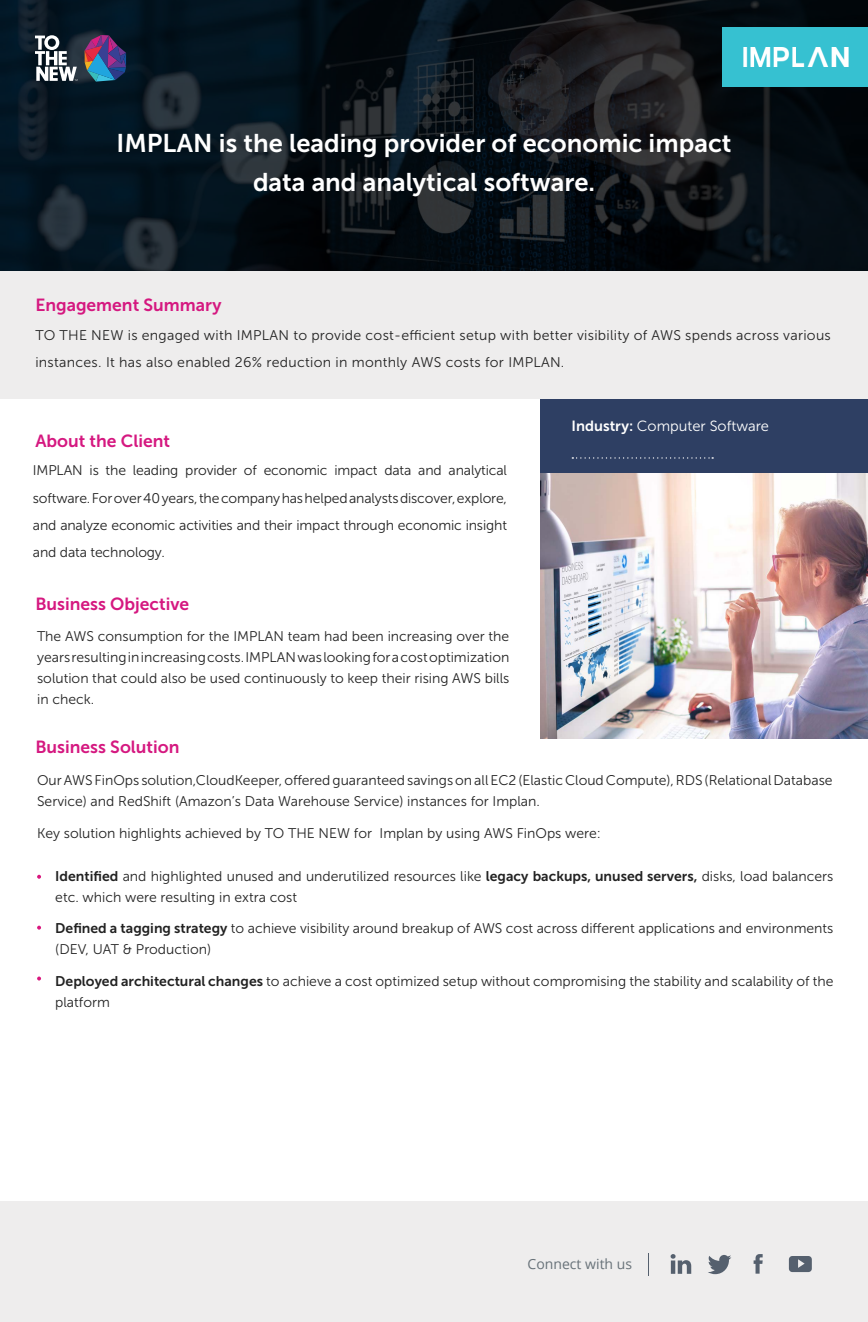
<style>
.page{position:relative;width:868px;height:1322px;background:#fff}
.page>*{position:absolute;margin:0;border:0;box-sizing:border-box;transform-origin:0 0}
.t1{font:25.55px/38.5px "Museo Sans 700";color:#fff;text-align:center}
.t2{font:17.5px "Museo Sans 700";color:#d51880}
.t3{font:14.7px "Museo Sans 300";color:#fff}
.t4{font:14px/21px "Museo Sans 300";color:#222}
.t5{font:14px/27.3px "Museo Sans 300";letter-spacing:.02em;color:#222}
.t6{font:14px "Open Sans";color:#687279}
.s1{font-family:"Museo Sans 700"}
</style>
<div class="page">
<div style="left:0;top:1201px;width:868px;height:121px;background:#eeeded"></div>
<div style="left:1px;top:270px;width:867px;height:129px;background:#eeeded"></div>
<img style="left:0;top:0;width:868px;height:270px">
<svg style="left:671px;top:1254px;width:20px;height:19px"></svg>
<svg style="left:708px;top:1255px;width:23px;height:19px"></svg>
<svg style="left:754px;top:1254px;width:9px;height:19px"></svg>
<svg style="left:789px;top:1256px;width:23px;height:16px"></svg>
<svg style="left:648px;top:1253px;width:1px;height:22px"></svg>
<div style="left:540px;top:399px;width:328px;height:75px;background:#2e3f63"></div>
<svg style="left:35px;top:35px;width:43px;height:46px"></svg>
<svg style="left:85px;top:35px;width:41px;height:47px;background:#504c7d"></svg>
<img style="left:540px;top:474px;width:328px;height:264px">
<img style="left:723px;top:28px;width:145px;height:58px">
<svg style="left:37px;top:875px;width:4px;height:3px"></svg>
<svg style="left:37px;top:925px;width:4px;height:4px"></svg>
<svg style="left:37px;top:976px;width:4px;height:4px"></svg>
<svg style="left:572px;top:457px;width:141px;height:2px"></svg>
<h1 class="t1" style="left:117px;top:124px;width:616px">IMPLAN is the leading provider of economic impact data and analytical software.</h1>
<p class="t2" style="left:35px;top:296px;width:188px">Engagement Summary</p>
<p class="t5" style="left:35px;top:322px;width:797px">TO THE NEW is engaged with IMPLAN to provide cost-efficient setup with better visibility of AWS spends across various instances. It has also enabled 26% reduction in monthly AWS costs for IMPLAN.</p>
<p class="t2" style="left:35px;top:432px;width:136px">About the Client</p>
<p class="t4" style="left:33px;top:457px;width:476px;line-height:27.3px;text-align:justify">IMPLAN is the leading provider of economic impact data and analytical software. For over 40 years, the company has helped analysts discover, explore, and analyze economic activities and their impact through economic insight and data technology.</p>
<p class="t2" style="left:35px;top:594px;width:155px">Business Objective</p>
<p class="t4" style="left:37px;top:626px;width:474px;text-align:justify">The AWS consumption for the IMPLAN team had been increasing over the years resulting in increasing costs. IMPLAN was looking for a cost optimization solution that could also be used continuously to keep their rising AWS bills in check.</p>
<p class="t2" style="left:35px;top:737px;width:146px">Business Solution</p>
<p class="t3" style="left:572px;top:418px;width:199px"><span class="s1">Industry:</span> Computer Software</p>
<p class="t4" style="left:37px;top:770px;width:797px">Our AWS FinOps solution,CloudKeeper, offered guaranteed savings on all EC2 (Elastic Cloud Compute), RDS (Relational Database<br>Service) and RedShift (Amazon’s Data Warehouse Service) instances for Implan.</p>
<p class="t4" style="left:37px;top:822px;width:565px">Key solution highlights achieved by TO THE NEW for Implan by using AWS FinOps were:</p>
<p class="t4" style="left:55px;top:865px;width:780px"><span class="s1">Identified</span> and highlighted unused and underutilized resources like <span class="s1">legacy backups, unused servers,</span> disks, load balancers etc. which were resulting in extra cost</p>
<p class="t4" style="left:55px;top:918px;width:780px"><span class="s1">Defined a tagging strategy</span> to achieve visibility around breakup of AWS cost across different applications and environments (DEV, UAT &amp; Production)</p>
<p class="t4" style="left:55px;top:970px;width:780px"><span class="s1">Deployed architectural changes</span> to achieve a cost optimized setup without compromising the stability and scalability of the platform</p>
<p class="t6" style="left:528px;top:1254px;width:106px">Connect with us</p>
</div>
